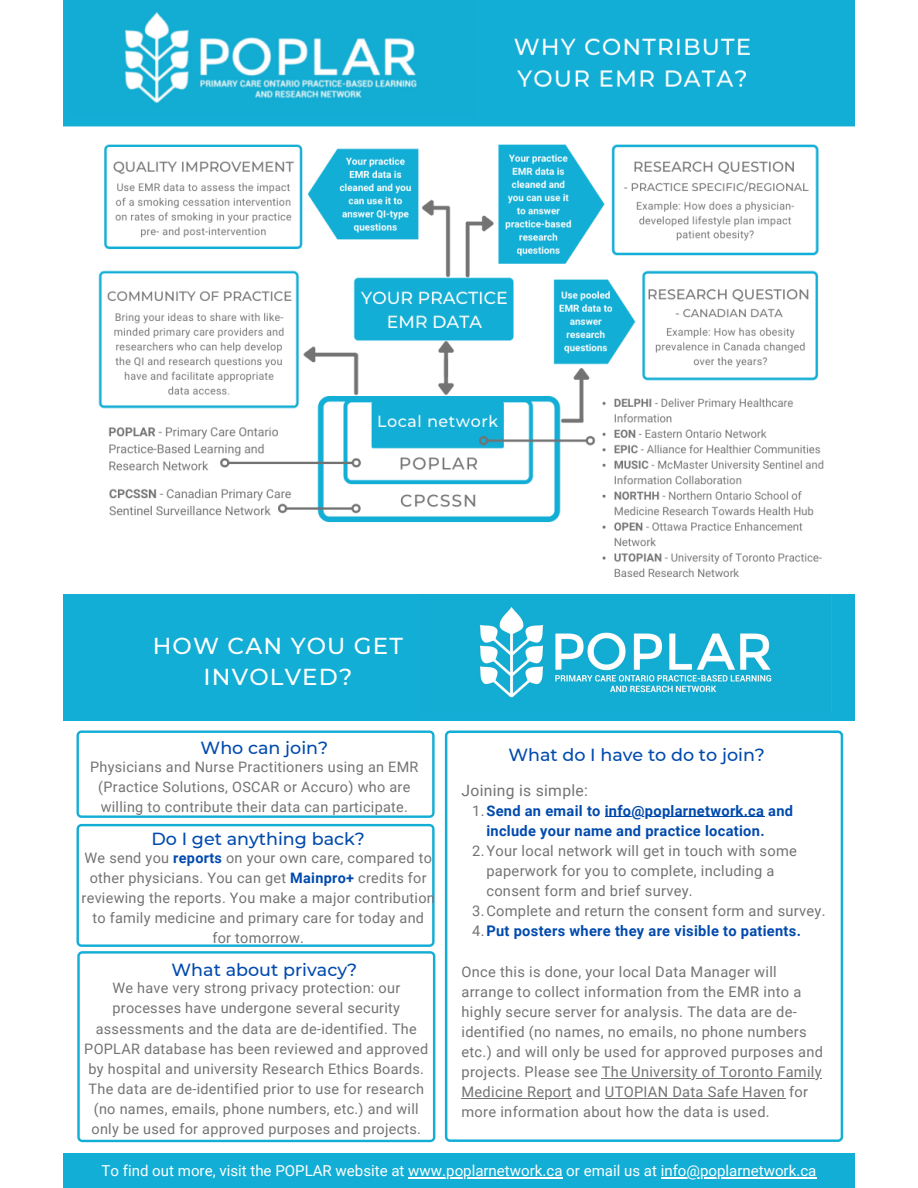
<style>
.page{position:relative;width:918px;height:1188px;background:#fff}
.page>*{position:absolute;margin:0;border:0;box-sizing:border-box;transform-origin:0 0}
.t1{font:500 23.1px/31.7px "Montserrat";letter-spacing:.05em;color:#fff;text-align:center}
.t2{font:500 17.55px "Montserrat";color:#004aad}
.t3{font:15.6px "Roboto";letter-spacing:.02em;color:#737373}
.t4{font:15px "Roboto";color:#fff}
.t5{font:14.7px/20.1px "Roboto";letter-spacing:.02em;color:#737373}
.t6{font:700 14.7px/20.1px "Roboto";letter-spacing:.02em;color:#004aad}
.t7{font:14.4px/20.1px "Roboto";letter-spacing:.02em;color:#737373;text-align:center}
.s1{font-weight:400;color:#737373}
.s2{font-weight:700;color:#004aad}
</style>
<div class="page">
<img style="left:63px;top:0;width:792px;height:578px">
<svg style="left:76px;top:730px;width:359px;height:88px"></svg>
<svg style="left:445px;top:730px;width:398px;height:412px"></svg>
<svg style="left:76px;top:824px;width:359px;height:123px"></svg>
<div style="left:63px;top:594px;width:792px;height:126px;background:#13aed5"></div>
<img style="left:479px;top:595px;width:353px;height:117px">
<svg style="left:77px;top:951px;width:358px;height:191px"></svg>
<div style="left:63px;top:1154px;width:792px;height:34px;background:#13aed5"></div>
<hr style="left:605px;top:817px;width:159px;height:1px;background:#004aad">
<hr style="left:602px;top:1078px;width:220px;height:1px;background:#737373">
<hr style="left:461px;top:1098px;width:111px;height:1px;background:#737373">
<hr style="left:605px;top:1098px;width:180px;height:1px;background:#737373">
<hr style="left:408px;top:1177px;width:155px;height:1px;background:#fff">
<hr style="left:661px;top:1177px;width:155px;height:1px;background:#fff">
<h1 class="t1" style="left:153px;top:630px;width:252px">HOW CAN YOU GET<br>INVOLVED?</h1>
<p class="t2" style="left:201px;top:737px;width:129px">Who can join?</p>
<p class="t2" style="left:508px;top:744px;width:258px">What do I have to do to join?</p>
<p class="t7" style="left:90px;top:757px;width:330px">Physicians and Nurse Practitioners using an EMR (Practice Solutions, OSCAR or Accuro) who are willing to contribute their data can participate.</p>
<p class="t2" style="left:151px;top:828px;width:215px">Do I get anything back?</p>
<p class="t3" style="left:461px;top:781px;width:128px">Joining is simple:</p>
<p class="t6" style="left:486px;top:801px;width:308px;text-indent:-14px"><span class="s1">1.</span>Send an email to info@poplarnetwork.ca and include your name and practice location.</p>
<p class="t5" style="left:472px;top:841px;width:326px">2.Your local network will get in touch with some</p>
<p class="t5" style="left:486px;top:861px;width:290px">paperwork for you to complete, including a</p>
<p class="t5" style="left:486px;top:881px;width:208px">consent form and brief survey.</p>
<p class="t5" style="left:472px;top:901px;width:355px">3.Complete and return the consent form and survey.</p>
<p class="t6" style="left:472px;top:921px;width:330px"><span class="s1">4.</span>Put posters where they are visible to patients.</p>
<p class="t7" style="left:82px;top:848px;width:355px">We send you <span class="s2">reports</span> on your own care, compared to other physicians. You can get <span class="s2">Mainpro+</span> credits for reviewing the reports. You make a major contribution to family medicine and primary care for today and for tomorrow.</p>
<p class="t2" style="left:172px;top:959px;width:187px">What about privacy?</p>
<p class="t7" style="left:84px;top:978px;width:345px">We have very strong privacy protection: our processes have undergone several security assessments and the data are de-identified. The POPLAR database has been reviewed and approved by hospital and university Research Ethics Boards.<br>The data are de-identified prior to use for research (no names, emails, phone numbers, etc.) and will only be used for approved purposes and projects.</p>
<p class="t4" style="left:102px;top:1162px;width:716px">To find out more, visit the POPLAR website at www.poplarnetwork.ca or email us at info@poplarnetwork.ca</p>
<p class="t5" style="left:461px;top:962px;width:363px">Once this is done, your local Data Manager will arrange to collect information from the EMR into a highly secure server for analysis. The data are de&shy;identified (no names, no emails, no phone numbers etc.) and will only be used for approved purposes and projects. Please see The University of Toronto Family Medicine Report and UTOPIAN Data Safe Haven for more information about how the data is used.</p>
</div>
